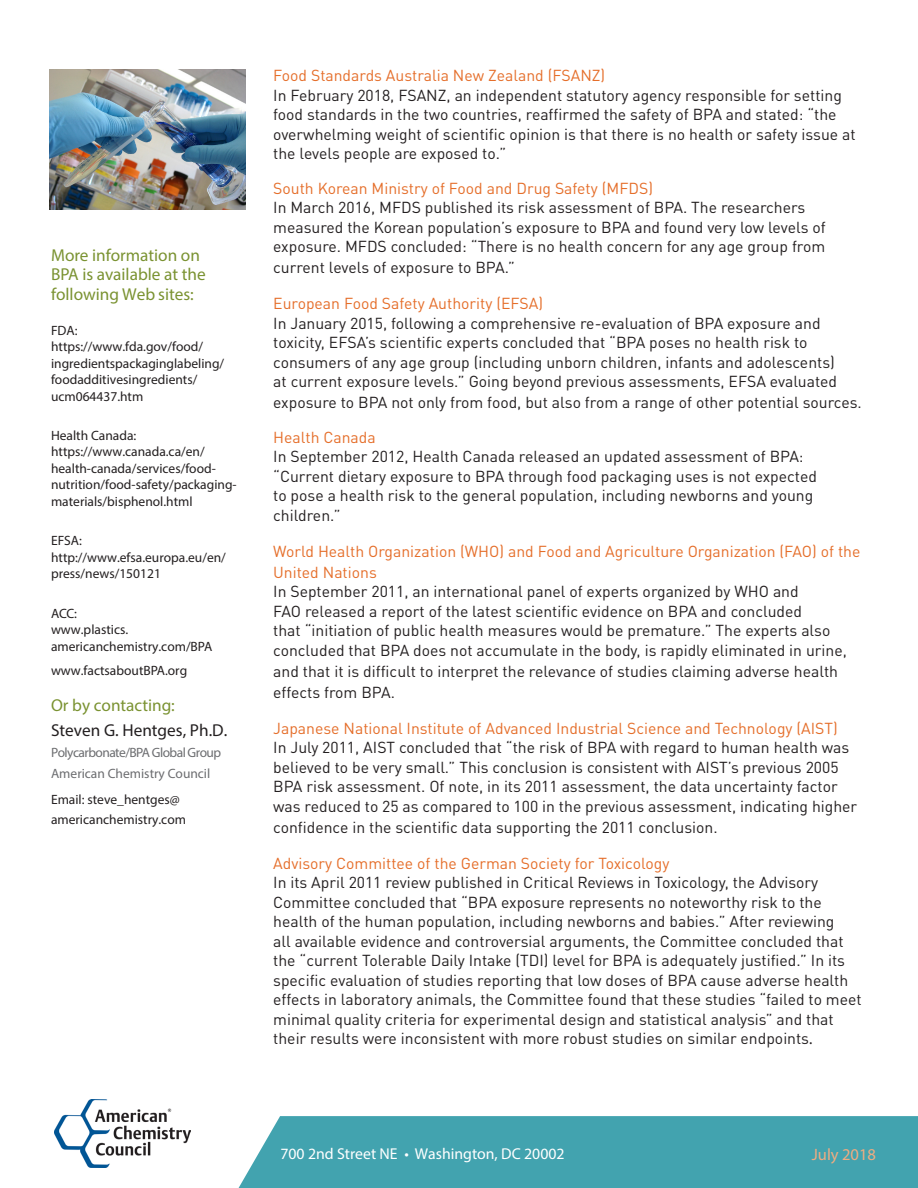
<style>
.page{position:relative;width:918px;height:1188px;background:#fff}
.page>*{position:absolute;margin:0;border:0;box-sizing:border-box;transform-origin:0 0}
.t1{font:17.25px/19.5px "Myriad Pro";color:#7a9231}
.t2{font:17.25px "Myriad Pro";color:#231f20}
.Subhead{font:16.5px "Myriad Pro";color:#efac81}
.Body{font:15.75px/19.5px "DINOT";color:#231f20}
.Body-2{font:15.75px/21px "DINOT";color:#e56e2a}
.t3{font:15.75px "Myriad Pro";color:#fff}
.t4{font:15.75px "Myriad Pro";color:#f1b186}
.t5{font:13.5px/16.5px "Myriad Pro";color:#231f20}
.t6{font:13.5px/21px "Myriad Pro";letter-spacing:-.04em;color:#6c6d70}
.s1{color:#e56e2a}
.s2{font-family:"Myriad Pro"}
</style>
<div class="page">
<svg style="left:190px;top:1116px;width:728px;height:72px;background:#55acb7"></svg>
<img style="left:50px;top:69px;width:196px;height:140px">
<img style="left:54px;top:1100px;width:136px;height:68px">
<div style="left:746px;top:1139px;width:131px;height:29px;background:#42a3af"></div>
<p class="t1" style="left:51px;top:245px;width:156px">More information on<br>BPA is available at the following Web sites:</p>
<p class="t5" style="left:51px;top:322px;width:175px">FDA: https://www.fda.gov/food/ ingredientspackaginglabeling/ foodadditivesingredients/ ucm064437.htm</p>
<p class="t5" style="left:51px;top:427px;width:187px">Health Canada: https://www.canada.ca/en/ health-canada/services/food&shy;nutrition/food-safety/packaging&shy;materials/bisphenol.html</p>
<p class="t5" style="left:51px;top:532px;width:176px">EFSA: http://www.efsa.europa.eu/en/ press/news/150121</p>
<p class="t5" style="left:51px;top:605px;width:163px">ACC:<br>www.plastics. americanchemistry.com/BPA</p>
<p class="t5" style="left:51px;top:662px;width:138px">www.factsaboutBPA.org</p>
<p class="t1" style="left:51px;top:695px;width:125px">Or by contacting:</p>
<p class="t2" style="left:51px;top:720px;width:178px">Steven G. Hentges, Ph.D.</p>
<p class="t6" style="left:51px;top:742px;width:172px">Polycarbonate/BPA Global Group<br>American Chemistry Council</p>
<p class="t5" style="left:51px;top:790px;width:136px;line-height:19.5px">Email: steve_hentges@ americanchemistry.com</p>
<p class="Body" style="left:273px;top:65px;width:584px"><span class="s1">Food Standards Australia New Zealand (FSANZ)<br></span>In February 2018, FSANZ, an independent statutory agency responsible for setting food standards in the two countries, reaffirmed the safety of BPA and stated: “the overwhelming weight of scientific opinion is that there is no health or safety issue at the levels people are exposed to.”</p>
<p class="Body" style="left:273px;top:178px;width:554px"><span class="s1">South Korean Ministry of Food and Drug Safety (MFDS)<br></span>In March 2016, MFDS published its risk assessment of BPA. The researchers measured the Korean population’s exposure to BPA and found very low levels of exposure. MFDS concluded: “There is no health concern for any age group from</p>
<p class="Body" style="left:273px;top:257px;width:243px">current levels of exposure to BPA.”</p>
<p class="Body" style="left:273px;top:293px;width:565px"><span class="s1">European Food Safety Authority (EFSA)<br></span>In January 2015, following a comprehensive re-evaluation of BPA exposure and toxicity, EFSA’s scientific experts concluded that “BPA poses no health risk to consumers of any age group (including unborn children, infants and adolescents) at current exposure levels.” Going beyond previous assessments, EFSA evaluated</p>
<p class="Body" style="left:273px;top:392px;width:590px">exposure to BPA not only from food, but also from a range of other potential sources.</p>
<p class="Body" style="left:273px;top:427px;width:545px"><span class="s1">Health Canada<br></span>In September 2012, Health Canada released an updated assessment of BPA: “Current dietary exposure to BPA through food packaging uses is not expected to pose a health risk to the general population, including newborns and young children.”</p>
<p class="Body-2" style="left:273px;top:540px;width:589px">World Health Organization (WHO) and Food and Agriculture Organization (FAO) of the<br>United Nations</p>
<p class="Body" style="left:273px;top:581px;width:575px">In September 2011, an international panel of experts organized by WHO and<br>FAO released a report of the latest scientific evidence on BPA and concluded<br>that “initiation of public health measures would be premature.” The experts also concluded that BPA does not accumulate in the body, is rapidly eliminated in urine,</p>
<p class="Body" style="left:273px;top:660px;width:566px;line-height:21px">and that it is difficult to interpret the relevance of studies claiming adverse health effects from BPA.</p>
<p class="Body" style="left:273px;top:718px;width:586px"><span class="s1">Japanese National Institute of Advanced Industrial Science and Technology (AIST)<br></span>In July 2011, AIST concluded that “the risk of BPA with regard to human health was believed to be very small.” This conclusion is consistent with AIST’s previous 2005<br>BPA risk assessment. Of note, in its 2011 assessment, the data uncertainty factor was reduced to 25 as compared to 100 in the previous assessment, indicating higher</p>
<p class="Body" style="left:273px;top:817px;width:446px">confidence in the scientific data supporting the 2011 conclusion.</p>
<p class="Body" style="left:273px;top:853px;width:590px"><span class="s1">Advisory Committee of the German Society for Toxicology<br></span>In its April 2011 review published in Critical Reviews in Toxicology, the Advisory Committee concluded that “BPA exposure represents no noteworthy risk to the health of the human population, including newborns and babies.” After reviewing<br>all available evidence and controversial arguments, the Committee concluded that the “current Tolerable Daily Intake (TDI) level for BPA is adequately justified.” In its specific evaluation of studies reporting that low doses of BPA cause adverse health effects in laboratory animals, the Committee found that these studies “failed to meet minimal quality criteria for experimental design and statistical analysis” and that their results were inconsistent with more robust studies on similar endpoints<span class="s2">.</span></p>
<p class="t3" style="left:280px;top:1144px;width:286px">700 2nd Street NE • Washington, DC 20002</p>
<p class="t4" style="left:756px;top:1144px;width:110px">September 2011</p>
<p class="Subhead" style="left:812px;top:1144px;width:66px">July 2018</p>
</div>
